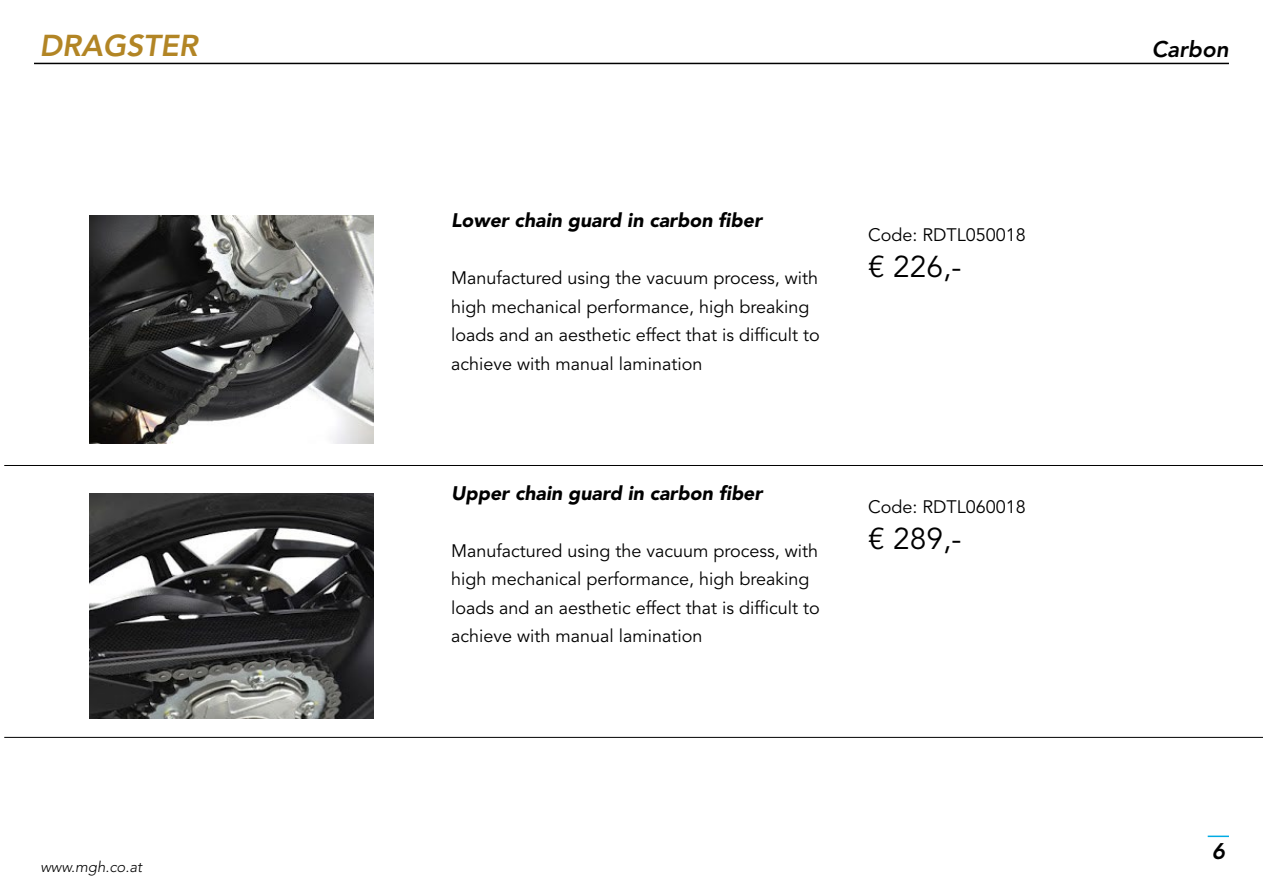
<style>
.page{position:relative;width:1263px;height:893px;background:#fff}
.page>*{position:absolute;margin:0;border:0;box-sizing:border-box;transform-origin:0 0}
.t1{font:30px "Avenir LT Std";color:#000}
.t2{font:italic 800 30px "Avenir LT Std";color:#b28525}
.t3{font:italic 800 22.5px "Avenir LT Std";color:#000}
.t4{font:italic 900 19.5px "Avenir LT Std";color:#000}
.t5{font:18px/28.5px "Avenir LT Std";color:#000}
.t6{font:italic 300 15px "Avenir LT Std";color:#000}
</style>
<div class="page">
<hr style="left:34px;top:63px;width:1195px;height:1px;background:#000">
<svg style="left:1208px;top:836px;width:21px;height:1px"></svg>
<hr style="left:4px;top:737px;width:1259px;height:1px;background:#000">
<hr style="left:4px;top:465px;width:1259px;height:1px;background:#000">
<img style="left:89px;top:493px;width:285px;height:226px">
<img style="left:89px;top:216px;width:285px;height:227px">
<h1 class="t2" style="left:39px;top:28px;width:160px">DRAGSTER</h1>
<p class="t6" style="left:40px;top:858px;width:103px">www.mgh.co.at</p>
<p class="t4" style="left:451px;top:209px;width:312px">Lower chain guard in carbon fiber</p>
<p class="t5" style="left:451px;top:264px;width:370px">Manufactured using the vacuum process, with high mechanical performance, high breaking loads and an aesthetic effect that is difficult to achieve with manual lamination</p>
<p class="t4" style="left:451px;top:481px;width:313px">Upper chain guard in carbon fiber</p>
<p class="t5" style="left:451px;top:537px;width:370px">Manufactured using the vacuum process, with high mechanical performance, high breaking loads and an aesthetic effect that is difficult to achieve with manual lamination</p>
<p class="t5" style="left:868px;top:221px;width:159px">Code: RDTL050018</p>
<h1 class="t1" style="left:868px;top:249px;width:95px">€ 226,-</h1>
<p class="t5" style="left:868px;top:493px;width:159px">Code: RDTL060018</p>
<h1 class="t1" style="left:868px;top:522px;width:95px">€ 289,-</h1>
<p class="t3" style="left:1152px;top:36px;width:79px">Carbon</p>
<p class="t3" style="left:1212px;top:837px;width:15px">6</p>
</div>
